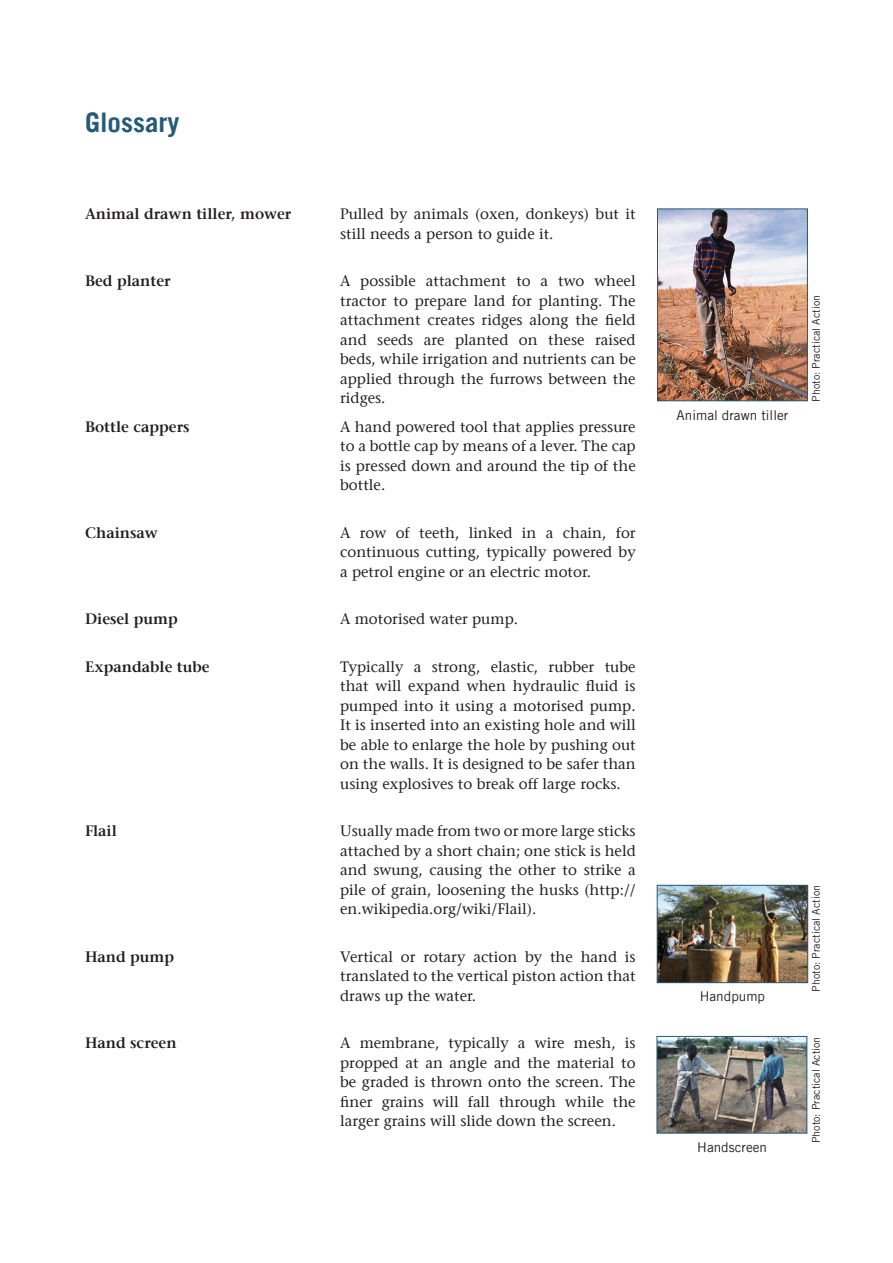
<style>
.page{position:relative;width:893px;height:1263px;background:#fff}
.page>*{position:absolute;margin:0;border:0;box-sizing:border-box;transform-origin:0 0}
.ch_title{font:700 27px "Trade Gothic";color:#265a77}
._1st_para{font:15px/19.5px "Stone Serif";color:#231f20;text-align:justify}
._1st_para-2{font:600 15px "Stone Serif";color:#231f20}
.fig_tab{font:13.5px "Trade Gothic";color:#231f20}
.photo_credit{font:10.65px "Trade Gothic";color:#231f20}
</style>
<div class="page">
<img style="left:657px;top:208px;width:151px;height:194px">
<img style="left:656px;top:884px;width:152px;height:99px">
<img style="left:656px;top:1036px;width:152px;height:98px">
<p class="ch_title" style="left:85px;top:106px;width:96px">Glossary</p>
<p class="_1st_para-2" style="left:85px;top:205px;width:208px">Animal drawn tiller, mower</p>
<p class="_1st_para" style="left:340px;top:204px;width:297px">Pulled by animals (oxen, donkeys) but it still needs a person to guide it.</p>
<p class="_1st_para-2" style="left:85px;top:272px;width:87px">Bed planter</p>
<p class="_1st_para" style="left:340px;top:271px;width:297px">A possible attachment to a two wheel tractor to prepare land for planting. The attachment creates ridges along the field and seeds are planted on these raised beds, while irrigation and nutrients can be applied through the furrows between the ridges.</p>
<p class="_1st_para-2" style="left:85px;top:418px;width:106px">Bottle cappers</p>
<p class="_1st_para" style="left:340px;top:417px;width:297px">A hand powered tool that applies pressure to a bottle cap by means of a lever. The cap is pressed down and around the tip of the bottle.</p>
<p class="_1st_para-2" style="left:85px;top:524px;width:74px">Chainsaw</p>
<p class="_1st_para" style="left:340px;top:523px;width:297px">A row of teeth, linked in a chain, for continuous cutting, typically powered by a petrol engine or an electric motor.</p>
<p class="_1st_para-2" style="left:85px;top:610px;width:94px">Diesel pump</p>
<p class="_1st_para" style="left:340px;top:609px;width:179px">A motorised water pump.</p>
<p class="_1st_para-2" style="left:85px;top:658px;width:126px">Expandable tube</p>
<p class="_1st_para" style="left:340px;top:657px;width:297px">Typically a strong, elastic, rubber tube that will expand when hydraulic fluid is pumped into it using a motorised pump.<br>It is inserted into an existing hole and will be able to enlarge the hole by pushing out on the walls. It is designed to be safer than using explosives to break off large rocks.</p>
<p class="_1st_para-2" style="left:85px;top:822px;width:33px">Flail</p>
<p class="_1st_para" style="left:340px;top:821px;width:297px">Usually made from two or more large sticks attached by a short chain; one stick is held and swung, causing the other to strike a pile of grain, loosening the husks (http:// en.wikipedia.org/wiki/Flail).</p>
<p class="_1st_para-2" style="left:85px;top:948px;width:91px">Hand pump</p>
<p class="_1st_para" style="left:340px;top:947px;width:297px">Vertical or rotary action by the hand is translated to the vertical piston action that draws up the water.</p>
<p class="_1st_para-2" style="left:85px;top:1034px;width:93px">Hand screen</p>
<p class="_1st_para" style="left:340px;top:1033px;width:297px">A membrane, typically a wire mesh, is propped at an angle and the material to be graded is thrown onto the screen. The finer grains will fall through while the larger grains will slide down the screen.</p>
<p class="fig_tab" style="left:677px;top:407px;width:113px">Animal drawn tiller</p>
<p class="photo_credit" style="left:810px;top:402px;width:108px;rotate:-90deg">Photo: Practical Action</p>
<p class="fig_tab" style="left:700px;top:988px;width:67px">Handpump</p>
<p class="fig_tab" style="left:697px;top:1139px;width:71px">Handscreen</p>
<p class="photo_credit" style="left:810px;top:991px;width:108px;rotate:-90deg">Photo: Practical Action</p>
<p class="photo_credit" style="left:810px;top:1143px;width:108px;rotate:-90deg">Photo: Practical Action</p>
</div>
